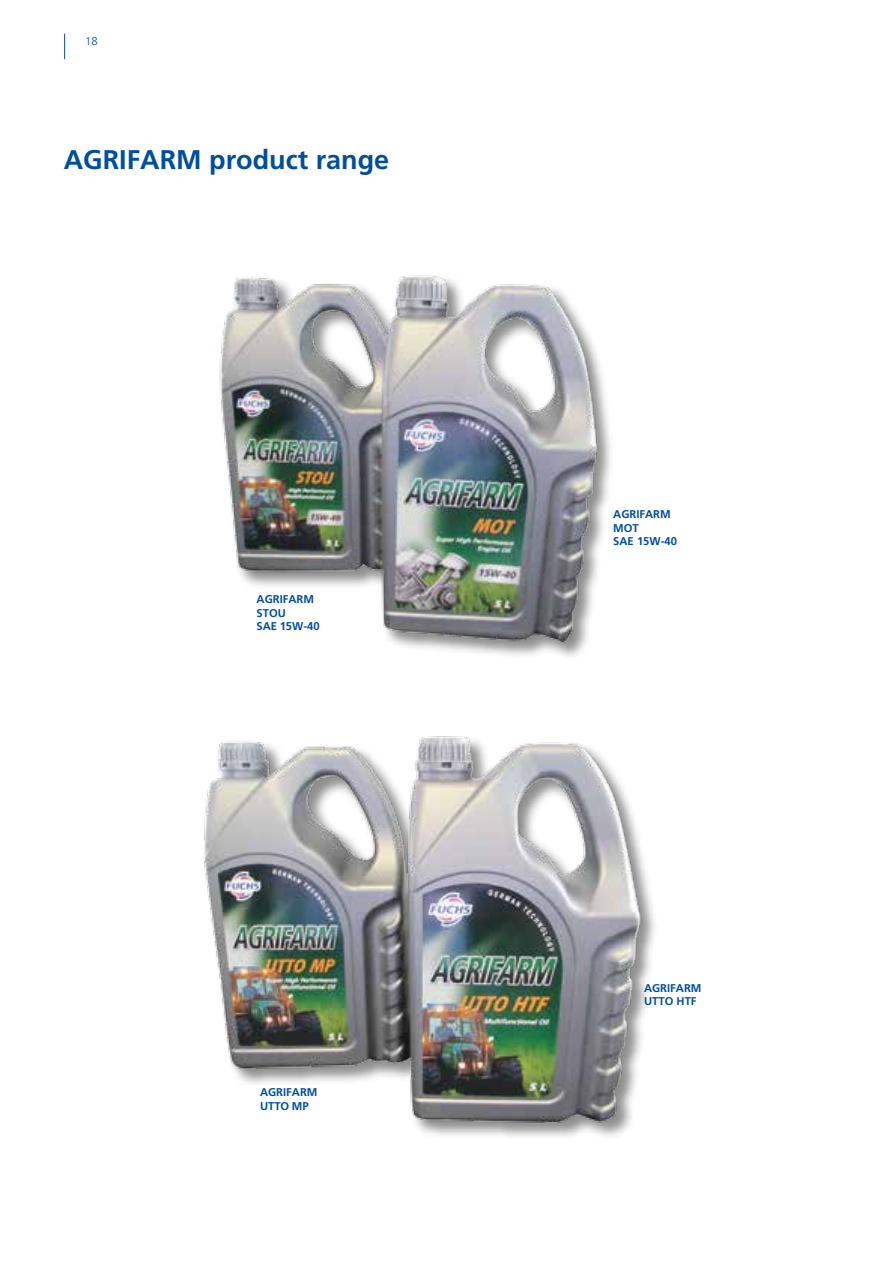
<style>
.page{position:relative;width:893px;height:1263px;background:#fff}
.page>*{position:absolute;margin:0;border:0;box-sizing:border-box;transform-origin:0 0}
.t1{font:700 27px "Frutiger LT Std";color:#004f9f}
.t2{font:700 11.25px/13.5px "Frutiger LT Std";color:#004f9f}
.t3{font:300 11.25px "Frutiger LT Std";color:#004f9f}
</style>
<div class="page">
<svg style="left:64px;top:34px;width:1px;height:25px"></svg>
<img style="left:219px;top:275px;width:390px;height:377px">
<img style="left:204px;top:736px;width:451px;height:399px">
<p class="t3" style="left:85px;top:34px;width:14px">18</p>
<h1 class="t1" style="left:64px;top:144px;width:327px">AGRIFARM product range</h1>
<p class="t2" style="left:257px;top:593px;width:65px">AGRIFARM<br>STOU<br>SAE 15W-40</p>
<p class="t2" style="left:260px;top:1086px;width:59px">AGRIFARM<br>UTTO MP</p>
<p class="t2" style="left:613px;top:508px;width:65px">AGRIFARM<br>MOT<br>SAE 15W-40</p>
<p class="t2" style="left:644px;top:981px;width:59px">AGRIFARM<br>UTTO HTF</p>
</div>
